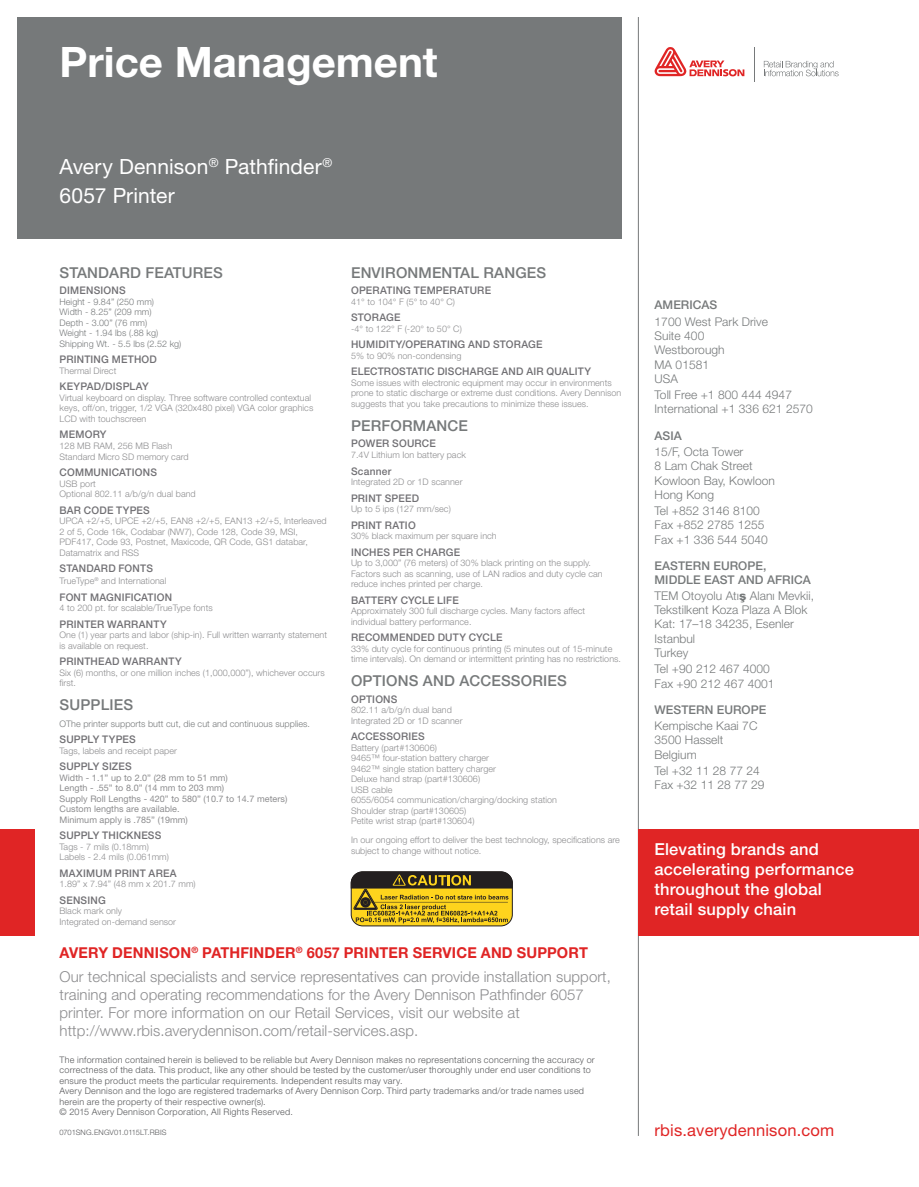
<style>
.page{position:relative;width:919px;height:1187px;background:#fff}
.page>*{position:absolute;margin:0;border:0;box-sizing:border-box;transform-origin:0 0}
.t1{font:700 42px "Helvetica Neue LT Std";color:#fff}
.t2{font:21px/28.5px "Helvetica Neue LT Std";letter-spacing:.005em;color:#fff}
.t3{font:500 16.5px/20.2px "Helvetica Neue LT Std";letter-spacing:.01em;color:#fff}
.t4{font:16.5px "Helvetica Neue LT Std";letter-spacing:.01em;color:#e02525}
.t5{font:300 15px/18px "Helvetica Neue LT Std";letter-spacing:.005em;color:#8c8c8e}
.t6{font:500 15px "Helvetica Neue LT Std";letter-spacing:.01em;color:#76797a}
.t7{font:300 12px/14.2px "Helvetica Neue LT Std";letter-spacing:.005em;color:#76797a}
.t8{font:500 12px/13.5px "Helvetica Neue LT Std";letter-spacing:.005em;color:#76797a}
.t9{font:500 10.5px "Helvetica Neue LT Std";letter-spacing:.02em;color:#717074}
.t10{font:300 9px/10.5px "Helvetica Neue LT Std";letter-spacing:.005em;color:#8c8c8e}
.t11{font:300 9px/10.5px "Helvetica Neue LT Std";letter-spacing:.03em;color:#57585a}
.t12{font:9px/10.5px "Helvetica Neue LT Std";letter-spacing:.005em;color:#8c8c8e}
.t13{font:300 9px/10.5px "Helvetica Neue LT Std";letter-spacing:.005em;color:#76797a}
.t14{font:300 7.5px "Helvetica Neue LT Std";color:#57585a}
.s1{font-weight:700;color:#e02525}
.s2{font-family:"Arial";font-weight:900}
</style>
<div class="page">
<div style="left:17px;top:17px;width:604px;height:221px;background:#76797a"></div>
<hr style="left:754px;top:47px;width:1px;height:34px;background:#76797a">
<svg style="left:654px;top:47px;width:90px;height:29px"></svg>
<svg style="left:763px;top:61px;width:75px;height:15px"></svg>
<hr style="left:638px;top:17px;width:1px;height:1118px;background:#76797a">
<div style="left:0;top:829px;width:34px;height:106px;background:#e02525"></div>
<div style="left:638px;top:829px;width:280px;height:106px;background:#e02525"></div>
<div style="left:351px;top:871px;width:161px;height:55px;border:1px solid #231f20;border-radius:11px"></div>
<svg style="left:351px;top:871px;width:161px;height:52px;background:#9f8620"></svg>
<h1 class="t1" style="left:60px;top:36px;width:379px">Price Management</h1>
<h2 class="t2" style="left:60px;top:152px;width:274px">Avery Dennison<sup>®</sup> Pathfinder<sup>®<br></sup>6057 Printer</h2>
<h3 class="t6" style="left:60px;top:263px;width:165px">STANDARD FEATURES</h3>
<p class="t9" style="left:60px;top:284px;width:68px">DIMENSIONS</p>
<p class="t13" style="left:60px;top:296px;width:123px">Height - 9.84” (250 mm)<br>Width - 8.25” (209 mm)<br>Depth - 3.00” (76 mm)<br>Weight - 1.94 lbs (.88 kg)<br>Shipping Wt. - 5.5 lbs (2.52 kg)</p>
<p class="t9" style="left:60px;top:353px;width:99px">PRINTING METHOD</p>
<p class="t10" style="left:60px;top:365px;width:58px">Thermal Direct</p>
<p class="t9" style="left:60px;top:380px;width:91px">KEYPAD/DISPLAY</p>
<p class="t10" style="left:60px;top:392px;width:255px">Virtual keyboard on display. Three software controlled contextual keys, off/on, trigger, 1/2 VGA (320x480 pixel) VGA color graphics<br>LCD with touchscreen</p>
<p class="t9" style="left:60px;top:428px;width:48px">MEMORY</p>
<p class="t10" style="left:60px;top:440px;width:130px">128 MB RAM, 256 MB Flash<br>Standard Micro SD memory card</p>
<p class="t9" style="left:60px;top:466px;width:99px">COMMUNICATIONS</p>
<p class="t10" style="left:60px;top:478px;width:138px">USB port<br>Optional 802.11 a/b/g/n dual band</p>
<p class="t9" style="left:60px;top:503px;width:92px">BAR CODE TYPES</p>
<p class="t10" style="left:60px;top:515px;width:268px">UPCA +2/+5, UPCE +2/+5, EAN8 +2/+5, EAN13 +2/+5, Interleaved 2 of 5, Code 16k, Codabar (NW7), Code 128, Code 39, MSI, PDF417, Code 93, Postnet, Maxicode, QR Code, GS1 databar, Datamatrix and RSS</p>
<p class="t9" style="left:60px;top:562px;width:95px">STANDARD FONTS</p>
<p class="t10" style="left:60px;top:575px;width:108px">TrueType<sup>®</sup> and International</p>
<p class="t9" style="left:60px;top:590px;width:114px">FONT MAGNIFICATION</p>
<p class="t10" style="left:60px;top:602px;width:155px">4 to 200 pt. for scalable/TrueType fonts</p>
<p class="t9" style="left:60px;top:617px;width:109px">PRINTER WARRANTY</p>
<p class="t10" style="left:60px;top:629px;width:269px">One (1) year parts and labor (ship-in). Full written warranty statement is available on request.</p>
<p class="t9" style="left:60px;top:655px;width:124px">PRINTHEAD WARRANTY</p>
<p class="t10" style="left:60px;top:667px;width:267px">Six (6) months, or one million inches (1,000,000”), whichever occurs first.</p>
<h3 class="t6" style="left:60px;top:695px;width:75px">SUPPLIES</h3>
<p class="t13" style="left:60px;top:718px;width:252px">OThe printer supports butt cut, die cut and continuous supplies.</p>
<p class="t9" style="left:60px;top:733px;width:78px">SUPPLY TYPES</p>
<p class="t10" style="left:60px;top:745px;width:119px">Tags, labels and receipt paper</p>
<p class="t9" style="left:60px;top:760px;width:74px">SUPPLY SIZES</p>
<p class="t12" style="left:60px;top:772px;width:229px">Width - 1.1” up to 2.0” (28 mm to 51 mm)<br>Length - .55” to 8.0” (14 mm to 203 mm)<br>Supply Roll Lengths - 420” to 580” (10.7 to 14.7 meters)<br>Custom lengths are available.<br>Minimum apply is .785” (19mm)</p>
<p class="t9" style="left:60px;top:829px;width:103px">SUPPLY THICKNESS</p>
<p class="t10" style="left:60px;top:841px;width:111px">Tags - 7 mils (0.18mm)<br>Labels - 2.4 mils (0.061mm)</p>
<p class="t9" style="left:60px;top:866px;width:119px">MAXIMUM PRINT AREA</p>
<p class="t10" style="left:60px;top:878px;width:138px">1.89” x 7.94” (48 mm x 201.7 mm)</p>
<p class="t9" style="left:60px;top:893px;width:48px">SENSING</p>
<p class="t10" style="left:60px;top:905px;width:118px">Black mark only<br>Integrated on-demand sensor</p>
<h3 class="t6" style="left:351px;top:263px;width:197px">ENVIRONMENTAL RANGES</h3>
<p class="t9" style="left:351px;top:284px;width:141px">OPERATING TEMPERATURE</p>
<p class="t10" style="left:351px;top:296px;width:105px">41° to 104° F (5° to 40° C)</p>
<p class="t9" style="left:351px;top:311px;width:51px">STORAGE</p>
<p class="t10" style="left:351px;top:323px;width:112px">-4° to 122° F (-20° to 50° C)</p>
<p class="t9" style="left:351px;top:338px;width:193px">HUMIDITY/OPERATING AND STORAGE</p>
<p class="t10" style="left:351px;top:350px;width:112px">5% to 90% non-condensing</p>
<p class="t9" style="left:351px;top:365px;width:241px">ELECTROSTATIC DISCHARGE AND AIR QUALITY</p>
<p class="t10" style="left:351px;top:377px;width:272px">Some issues with electronic equipment may occur in environments prone to static discharge or extreme dust conditions. Avery Dennison suggests that you take precautions to minimize these issues.</p>
<h3 class="t6" style="left:351px;top:416px;width:118px">PERFORMANCE</h3>
<p class="t9" style="left:351px;top:437px;width:86px">POWER SOURCE</p>
<p class="t10" style="left:351px;top:449px;width:116px">7.4V Lithium Ion battery pack</p>
<p class="t9" style="left:351px;top:464px;width:42px">Scanner</p>
<p class="t10" style="left:351px;top:476px;width:113px">Integrated 2D or 1D scanner</p>
<p class="t9" style="left:351px;top:491px;width:69px">PRINT SPEED</p>
<p class="t10" style="left:351px;top:503px;width:101px">Up to 5 ips (127 mm/sec)</p>
<p class="t9" style="left:351px;top:518px;width:66px">PRINT RATIO</p>
<p class="t10" style="left:351px;top:530px;width:147px">30% black maximum per square inch</p>
<p class="t9" style="left:351px;top:545px;width:111px">INCHES PER CHARGE</p>
<p class="t10" style="left:351px;top:557px;width:253px">Up to 3,000” (76 meters) of 30% black printing on the supply.<br>Factors such as scanning, use of LAN radios and duty cycle can reduce inches printed per charge.</p>
<p class="t9" style="left:351px;top:593px;width:109px">BATTERY CYCLE LIFE</p>
<p class="t10" style="left:351px;top:605px;width:236px">Approximately 300 full discharge cycles. Many factors affect individual battery performance.</p>
<p class="t9" style="left:351px;top:631px;width:153px">RECOMMENDED DUTY CYCLE</p>
<p class="t10" style="left:351px;top:643px;width:271px">33% duty cycle for continuous printing (5 minutes out of 15-minute time intervals). On demand or intermittent printing has no restrictions.</p>
<h3 class="t6" style="left:351px;top:671px;width:217px">OPTIONS AND ACCESSORIES</h3>
<p class="t9" style="left:351px;top:692px;width:48px">OPTIONS</p>
<p class="t10" style="left:351px;top:704px;width:113px">802.11 a/b/g/n dual band<br>Integrated 2D or 1D scanner</p>
<p class="t9" style="left:351px;top:730px;width:75px">ACCESSORIES</p>
<p class="t10" style="left:351px;top:742px;width:207px">Battery (part#130606)<br>9465™ four-station battery charger<br>9462™ single station battery charger<br>Deluxe hand strap (part#130606)<br>USB cable<br>6055/6054 communication/charging/docking station<br>Shoulder strap (part#130605)<br>Petite wrist strap (part#130604)</p>
<p class="t10" style="left:351px;top:834px;width:270px">In our ongoing effort to deliver the best technology, specifications are subject to change without notice.</p>
<h3 class="t5" style="left:60px;top:940px;width:553px;line-height:24.5px"><span class="s1">AVERY DENNISON</span><sup>®</sup> <span class="s1">PATHFINDER</span><sup>®</sup> <span class="s1">6057 PRINTER SERVICE AND SUPPORT<br></span>Our technical specialists and service representatives can provide installation support,</h3>
<h3 class="t5" style="left:60px;top:985px;width:526px">training and operating recommendations for the Avery Dennison Pathfinder 6057 printer. For more information on our Retail Services, visit our website at http://www.rbis.averydennison.com/retail-services.asp.</h3>
<h3 class="t8" style="left:654px;top:298px;width:64px">AMERICAS</h3>
<h3 class="t7" style="left:654px;top:314px;width:115px">1700 West Park Drive<br>Suite 400<br>Westborough<br>MA 01581<br>USA</h3>
<h3 class="t7" style="left:654px;top:387px;width:160px">Toll Free +1 800 444 4947<br>International +1 336 621 2570</h3>
<h3 class="t8" style="left:654px;top:428px;width:29px">ASIA</h3>
<h3 class="t7" style="left:654px;top:444px;width:122px">15/F, Octa Tower<br>8 Lam Chak Street<br>Kowloon Bay, Kowloon<br>Hong Kong</h3>
<h3 class="t7" style="left:654px;top:503px;width:115px">Tel +852 3146 8100<br>Fax +852 2785 1255<br>Fax +1 336 544 5040</h3>
<h3 class="t8" style="left:654px;top:559px;width:158px">EASTERN EUROPE,<br>MIDDLE EAST AND AFRICA</h3>
<h3 class="t7" style="left:654px;top:588px;width:161px">TEM Otoyolu Atı<span class="s2">ş</span> Alanı Mevkii,<br>Tekstilkent Koza Plaza A Blok<br>Kat: 17–18 34235, Esenler<br>Istanbul<br>Turkey</h3>
<h3 class="t7" style="left:654px;top:661px;width:121px">Tel +90 212 467 4000<br>Fax +90 212 467 4001</h3>
<h3 class="t8" style="left:654px;top:702px;width:113px">WESTERN EUROPE</h3>
<h3 class="t7" style="left:654px;top:718px;width:104px">Kempische Kaai 7C<br>3500 Hasselt<br>Belgium</h3>
<h3 class="t7" style="left:654px;top:763px;width:111px">Tel +32 11 28 77 24<br>Fax +32 11 28 77 29</h3>
<h3 class="t3" style="left:654px;top:838px;width:201px">Elevating brands and accelerating performance throughout the global retail supply chain</h3>
<p class="t11" style="left:60px;top:1053px;width:536px">The information contained herein is believed to be reliable but Avery Dennison makes no representations concerning the accuracy or correctness of the data. This product, like any other should be tested by the customer/user thoroughly under end user conditions to ensure the product meets the particular requirements. Independent results may vary.<br>Avery Dennison and the logo are registered trademarks of Avery Dennison Corp. Third party trademarks and/or trade names used herein are the property of their respective owner(s).<br>© 2015 Avery Dennison Corporation, All Rights Reserved.</p>
<p class="t14" style="left:59px;top:1128px;width:109px">0701SNG.ENGV01.0115LT.RBIS</p>
<h3 class="t4" style="left:654px;top:1120px;width:181px">rbis.averydennison.com</h3>
</div>
